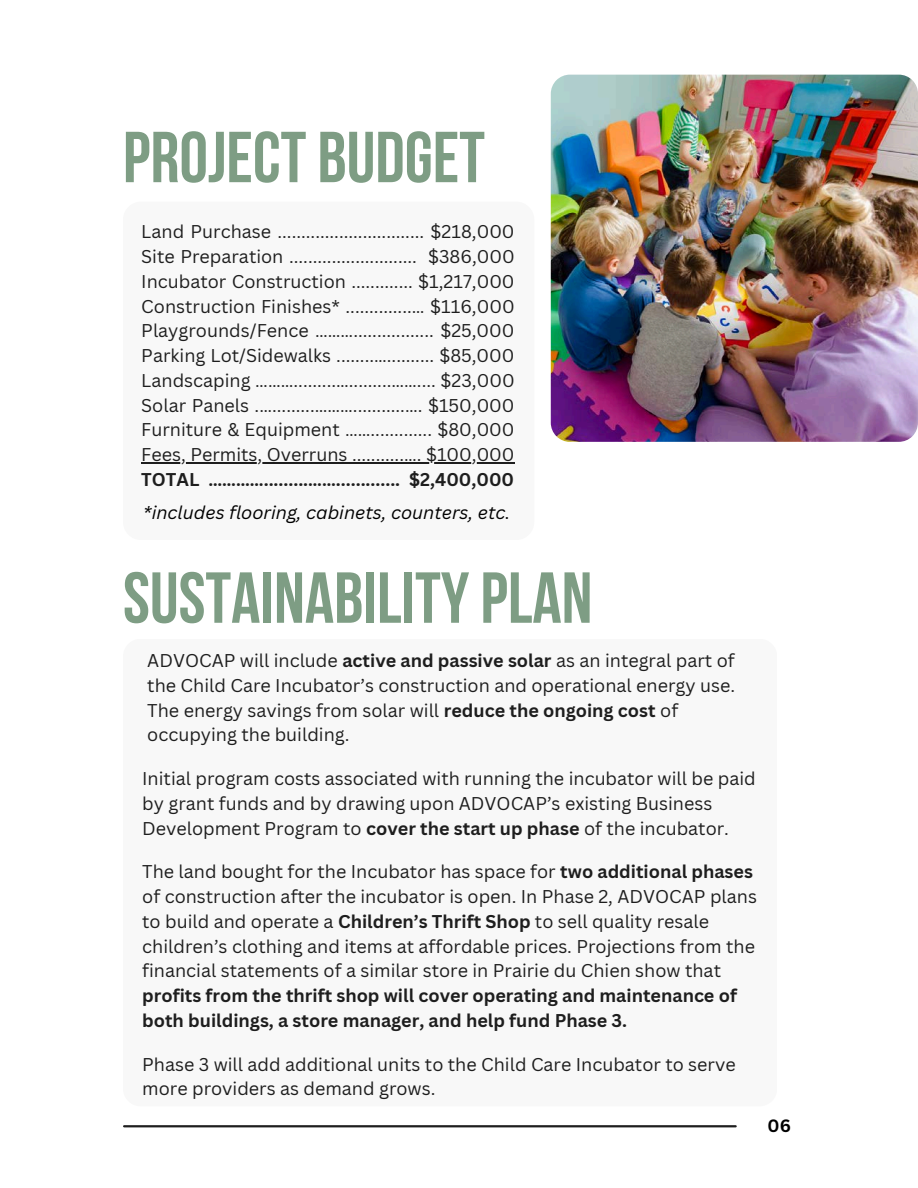
<style>
.page{position:relative;width:918px;height:1188px;background:#fff}
.page>*{position:absolute;margin:0;border:0;box-sizing:border-box;transform-origin:0 0}
.t1{font:700 72px "Bebas Neue";color:#7e9d84}
.t2{font:18px/24.8px "Canva Sans";color:#1e1e1e}
.t3{font:700 18px/24.8px "Canva Sans";color:#1e1e1e;text-align:justify}
.t4{font:italic 18px "Canva Sans";color:#000}
.t5{font:700 17.4px "Canva Sans";color:#000}
.s1{font-weight:400}
.s2{color:#f8f8f8}
.s3{font-weight:400;color:#f8f8f8}
.s4{font-weight:700}
</style>
<div class="page">
<div style="left:123px;top:639px;width:654px;height:467px;background:#f8f8f8;border-radius:18px"></div>
<hr style="left:124px;top:1125px;width:612px;height:2px;background:#1e1e1e">
<div style="left:123px;top:202px;width:411px;height:338px;background:#f8f8f8;border-radius:18px"></div>
<img style="left:551px;top:75px;width:367px;height:367px">
<hr style="left:141px;top:462px;width:374px;height:1px;background:#1e1e1e">
<p class="t1" style="left:123px;top:128px;width:363px">PROJECT BUDGET</p>
<p class="t2" style="left:141px;top:219px;width:375px;text-align:justify">Land Purchase ............................... $218,000<br>Site Preparation ........................... $386,000<br>Incubator Construction ............. $1,217,000<br>Construction Finishes* ..............… $116,000<br>Playgrounds/Fence ………................. $25,000<br>Parking Lot/Sidewalks ........….......... $85,000<br>Landscaping ……….........….........…….... $23,000<br>Solar Panels .….........………...........…. $150,000<br>Furniture &amp; Equipment ……............. $80,000</p>
<p class="t3" style="left:141px;top:442px;width:375px"><span class="s1">Fees, Permits, Overruns ...........…. $100,000<br></span>TOTAL ………….........……............. $2,400,000 <span class="s2">dfdffd</span><span class="s3">f</span></p>
<p class="t4" style="left:143px;top:499px;width:368px">*includes flooring, cabinets, counters, etc.</p>
<p class="t1" style="left:123px;top:569px;width:471px">SUSTAINABILITY PLAN</p>
<p class="t2" style="left:147px;top:648px;width:589px">ADVOCAP will include <span class="s4">active and passive solar</span> as an integral part of the Child Care Incubator’s construction and operational energy use.<br>The energy savings from solar will <span class="s4">reduce the ongoing cost</span> of occupying the building.</p>
<p class="t2" style="left:142px;top:766px;width:615px">Initial program costs associated with running the incubator will be paid by grant funds and by drawing upon ADVOCAP’s existing Business<br>Development Program to <span class="s4">cover the start up phase</span> of the incubator.</p>
<h1 class="t2" style="left:142px;top:859px;width:616px">The land bought for the Incubator has space for <span class="s4">two additional phases </span>of construction after the incubator is open. In Phase 2, ADVOCAP plans to build and operate a <span class="s4">Children’s Thrift Shop</span> to sell quality resale children’s clothing and items at affordable prices. Projections from the financial statements of a similar store in Prairie du Chien show that <span class="s4">profits from the thrift shop will cover operating and maintenance of both buildings, a store manager, and help fund Phase 3.</span></h1>
<p class="t2" style="left:142px;top:1051px;width:595px">Phase 3 will add additional units to the Child Care Incubator to serve more providers as demand grows.</p>
<p class="t5" style="left:768px;top:1113px;width:25px">06</p>
</div>
